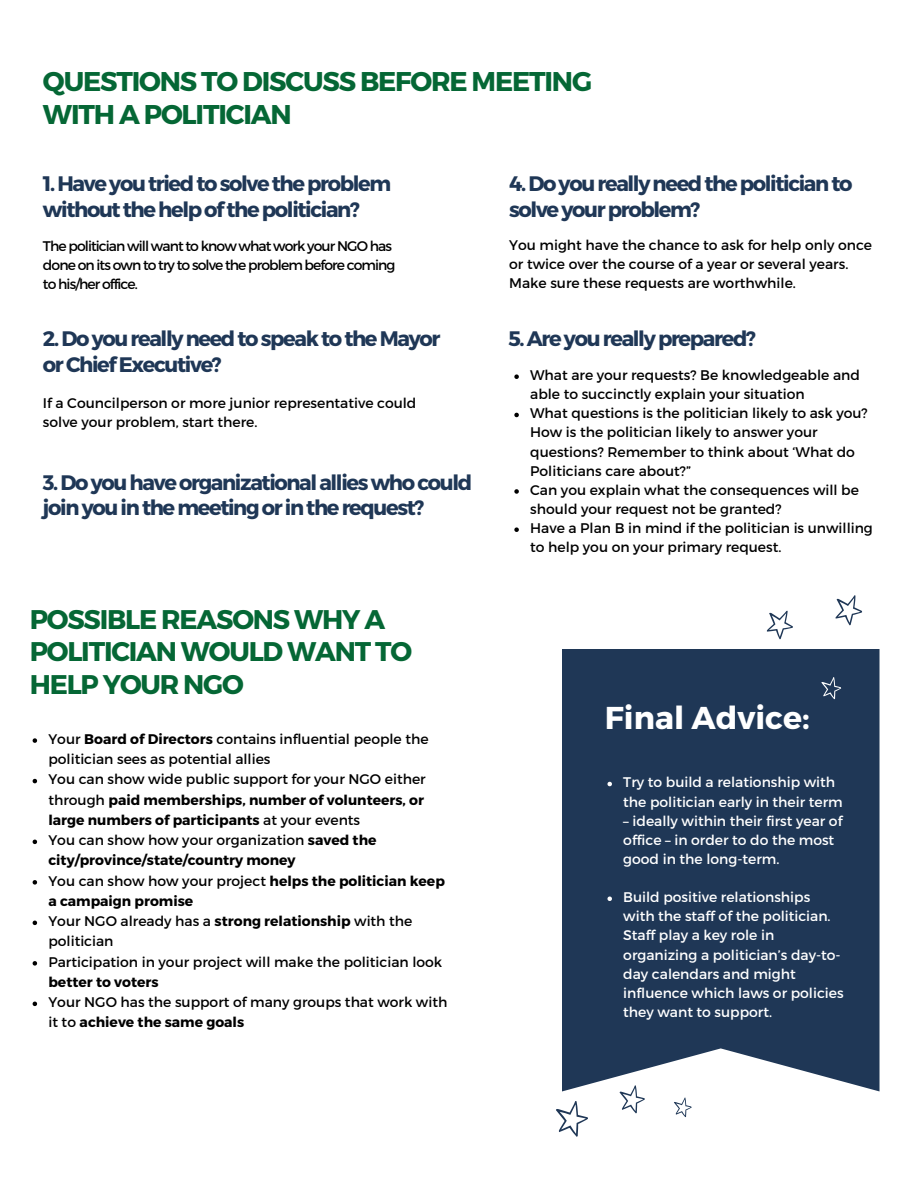
<style>
.page{position:relative;width:918px;height:1188px;background:#fff}
.page>*{position:absolute;margin:0;border:0;box-sizing:border-box;transform-origin:0 0}
.t1{font:700 31.65px "Montserrat";color:#fff}
.t2{font:700 27.15px/33.8px "Montserrat";letter-spacing:-.045em;color:#056735}
.t3{font:700 27px/32.7px "Montserrat";letter-spacing:-.045em;color:#056735}
.t4{font:700 21px/25.8px "Montserrat";letter-spacing:-.065em;color:#1f3756}
.t5{font:13.95px/19.2px "Montserrat";color:#000}
.t6{font:13.95px/19.2px "Montserrat";color:#fff}
.t7{font:700 13.95px/20.2px "Montserrat";color:#000}
.t8{font:13.95px/19.2px "Montserrat";letter-spacing:-.065em;color:#000}
.s1{font-weight:700}
.s2{font-weight:400}
</style>
<div class="page">
<div style="left:562px;top:649px;width:318px;height:442px;background:#1f3756"></div>
<svg style="left:607px;top:782px;width:5px;height:4px"></svg>
<svg style="left:607px;top:897px;width:5px;height:4px"></svg>
<svg style="left:835px;top:595px;width:28px;height:31px"></svg>
<svg style="left:514px;top:374px;width:5px;height:5px"></svg>
<svg style="left:514px;top:413px;width:5px;height:4px"></svg>
<svg style="left:514px;top:489px;width:5px;height:5px"></svg>
<svg style="left:514px;top:527px;width:5px;height:5px"></svg>
<svg style="left:615px;top:1084px;width:34px;height:30px"></svg>
<svg style="left:33px;top:738px;width:4px;height:5px"></svg>
<svg style="left:33px;top:779px;width:4px;height:4px"></svg>
<svg style="left:33px;top:840px;width:4px;height:4px"></svg>
<svg style="left:33px;top:880px;width:4px;height:5px"></svg>
<svg style="left:33px;top:921px;width:4px;height:4px"></svg>
<svg style="left:33px;top:961px;width:4px;height:5px"></svg>
<svg style="left:33px;top:1002px;width:4px;height:4px"></svg>
<svg style="left:766px;top:610px;width:27px;height:30px"></svg>
<svg style="left:818px;top:676px;width:27px;height:27px"></svg>
<svg style="left:556px;top:1101px;width:32px;height:36px"></svg>
<svg style="left:674px;top:1097px;width:18px;height:21px"></svg>
<p class="t2" style="left:43px;top:63px;width:551px">QUESTIONS TO DISCUSS BEFORE MEETING<br>WITH A POLITICIAN</p>
<p class="t4" style="left:43px;top:170px;width:350px">1. Have you tried to solve the problem without the help ofthe politician?</p>
<p class="t8" style="left:43px;top:236px;width:354px">The politician will want to know what work your NGO has done on its own to try to solve the problem before coming to his/her office.</p>
<p class="t4" style="left:43px;top:325px;width:399px">2. Do you really need to speak to the Mayor or Chief Executive?</p>
<p class="t5" style="left:43px;top:393px;width:375px">If a Councilperson or more junior representative could solve your problem, start there.</p>
<p class="t4" style="left:43px;top:468px;width:431px">3. Do you have organizational allies who could join you in the meeting or in the request?</p>
<p class="t3" style="left:30px;top:601px;width:384px">POSSIBLE REASONS WHY A<br>POLITICIAN WOULD WANT TO<br>HELP YOUR NGO</p>
<p class="t5" style="left:48px;top:728px;width:382px;line-height:20.2px">Your <span class="s1">Board of Directors</span> contains influential people the politician sees as potential allies</p>
<p class="t7" style="left:48px;top:769px;width:379px;text-align:justify"><span class="s2">You can show wide public support for your NGO either through</span> paid memberships, number of volunteers, or large numbers of participants <span class="s2">at your events</span></p>
<p class="t7" style="left:48px;top:829px;width:330px"><span class="s2">You can show how your organization</span> saved the city/province/state/country money</p>
<p class="t7" style="left:48px;top:870px;width:398px"><span class="s2">You can show how your project</span> helps the politician keep a campaign promise</p>
<p class="t5" style="left:48px;top:910px;width:366px;line-height:20.2px">Your NGO already has a <span class="s1">strong relationship</span> with the politician</p>
<p class="t5" style="left:48px;top:951px;width:395px;line-height:20.2px">Participation in your project will make the politician look <span class="s1">better to voters</span></p>
<p class="t5" style="left:48px;top:991px;width:400px;line-height:20.2px">Your NGO has the support of many groups that work with it to <span class="s1">achieve the same goals</span></p>
<p class="t4" style="left:509px;top:170px;width:345px">4. Do you really need the politician to solve your problem?</p>
<p class="t5" style="left:509px;top:234px;width:364px">You might have the chance to ask for help only once or twice over the course of a year or several years.<br>Make sure these requests are worthwhile.</p>
<p class="t4" style="left:508px;top:324px;width:249px">5. Are you really prepared?</p>
<p class="t5" style="left:530px;top:365px;width:331px">What are your requests? Be knowledgeable and able to succinctly explain your situation</p>
<p class="t5" style="left:530px;top:403px;width:339px">What questions is the politician likely to ask you?<br>How is the politician likely to answer your questions? Remember to think about ‘What do Politicians care about?”</p>
<p class="t5" style="left:530px;top:480px;width:330px">Can you explain what the consequences will be should your request not be granted?</p>
<p class="t5" style="left:530px;top:518px;width:344px">Have a Plan B in mind if the politician is unwilling to help you on your primary request.</p>
<p class="t1" style="left:605px;top:697px;width:206px">Final Advice:</p>
<p class="t6" style="left:623px;top:772px;width:221px">Try to build a relationship with the politician early in their term</p>
<p class="t6" style="left:623px;top:810px;width:221px">– ideally within their first year of office – in order to do the most good in the long-term.</p>
<p class="t6" style="left:623px;top:887px;width:222px">Build positive relationships with the staff of the politician.<br>Staff play a key role in organizing a politician’s day-to&shy;day calendars and might influence which laws or policies they want to support.</p>
</div>
